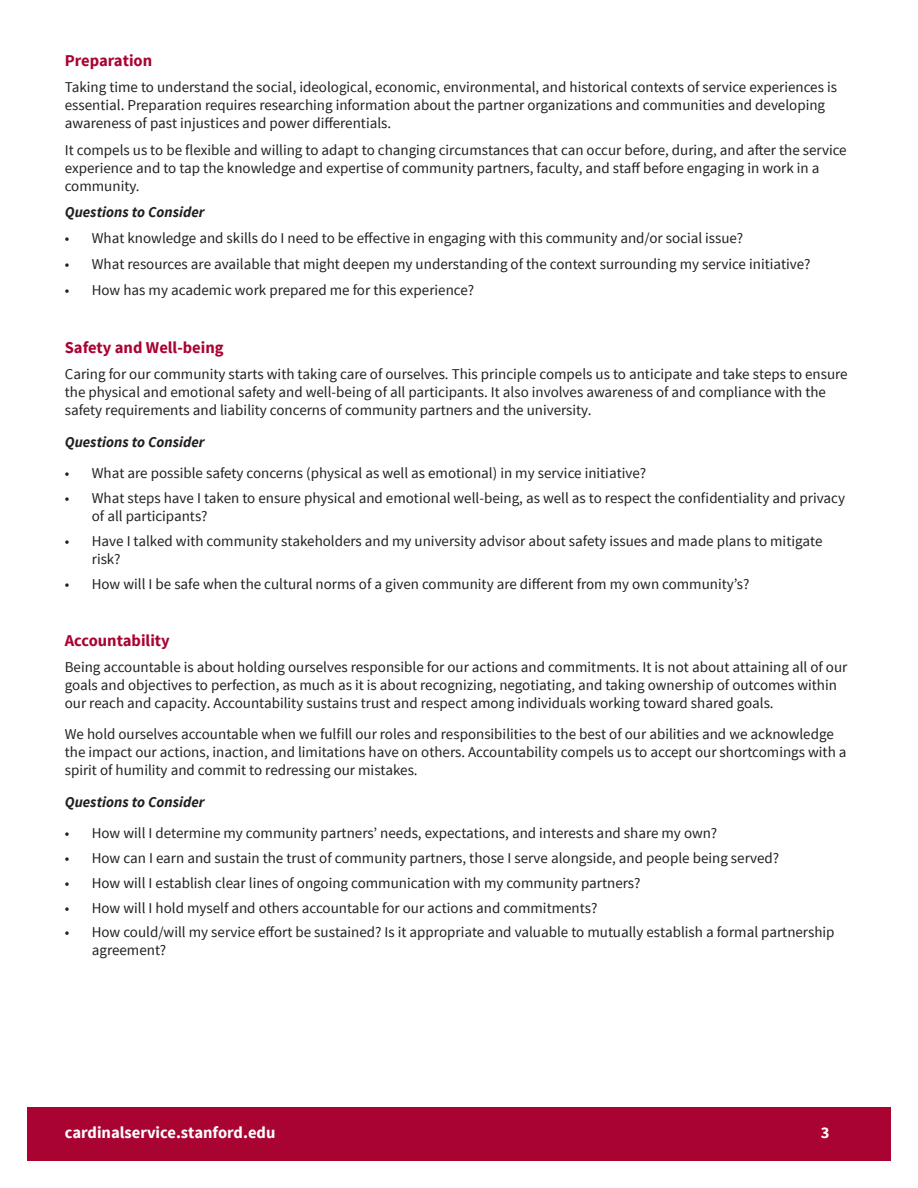
<style>
.page{position:relative;width:918px;height:1188px;background:#fff}
.page>*{position:absolute;margin:0;border:0;box-sizing:border-box;transform-origin:0 0}
.Body_Copy{font:700 16.5px "Source Sans Pro";color:#a90332}
.t1{font:700 16.5px "Source Sans Pro";color:#fff}
.Body_Copy-2{font:15px/18px "Source Sans Pro";color:#231f20}
.Body_Copy-3{font:italic 700 15px "Source Sans Pro";color:#231f20}
</style>
<div class="page">
<div style="left:27px;top:1107px;width:864px;height:54px;background:#a90332"></div>
<p class="Body_Copy" style="left:65px;top:50px;width:89px">Preparation</p>
<p class="Body_Copy-2" style="left:65px;top:79px;width:774px">Taking time to understand the social, ideological, economic, environmental, and historical contexts of service experiences is essential. Preparation requires researching information about the partner organizations and communities and developing awareness of past injustices and power differentials.</p>
<p class="Body_Copy-2" style="left:65px;top:141px;width:783px">It compels us to be flexible and willing to adapt to changing circumstances that can occur before, during, and after the service experience and to tap the knowledge and expertise of community partners, faculty, and staff before engaging in work in a community.</p>
<p class="Body_Copy-3" style="left:65px;top:202px;width:141px">Questions to Consider</p>
<p class="Body_Copy-2" style="left:65px;top:229px;width:680px">• What knowledge and skills do I need to be effective in engaging with this community and/or social issue?</p>
<p class="Body_Copy-2" style="left:65px;top:255px;width:747px">• What resources are available that might deepen my understanding of the context surrounding my service initiative?</p>
<p class="Body_Copy-2" style="left:65px;top:281px;width:411px">• How has my academic work prepared me for this experience?</p>
<p class="Body_Copy" style="left:65px;top:337px;width:160px">Safety and Well-being</p>
<p class="Body_Copy-2" style="left:65px;top:366px;width:784px">Caring for our community starts with taking care of ourselves. This principle compels us to anticipate and take steps to ensure the physical and emotional safety and well-being of all participants. It also involves awareness of and compliance with the safety requirements and liability concerns of community partners and the university.</p>
<p class="Body_Copy-3" style="left:65px;top:432px;width:141px">Questions to Consider</p>
<p class="Body_Copy-2" style="left:65px;top:465px;width:583px">• What are possible safety concerns (physical as well as emotional) in my service initiative?</p>
<p class="Body_Copy-2" style="left:92px;top:489px;width:755px;text-indent:-27px">• What steps have I taken to ensure physical and emotional well-being, as well as to respect the confidentiality and privacy of all participants?</p>
<p class="Body_Copy-2" style="left:92px;top:532px;width:732px;text-indent:-27px">• Have I talked with community stakeholders and my university advisor about safety issues and made plans to mitigate risk?</p>
<p class="Body_Copy-2" style="left:65px;top:575px;width:686px">• How will I be safe when the cultural norms of a given community are different from my own community’s?</p>
<p class="Body_Copy" style="left:65px;top:630px;width:107px">Accountability</p>
<p class="Body_Copy-2" style="left:65px;top:658px;width:784px">Being accountable is about holding ourselves responsible for our actions and commitments. It is not about attaining all of our goals and objectives to perfection, as much as it is about recognizing, negotiating, and taking ownership of outcomes within our reach and capacity. Accountability sustains trust and respect among individuals working toward shared goals.</p>
<p class="Body_Copy-2" style="left:65px;top:726px;width:783px">We hold ourselves accountable when we fulfill our roles and responsibilities to the best of our abilities and we acknowledge the impact our actions, inaction, and limitations have on others. Accountability compels us to accept our shortcomings with a spirit of humility and commit to redressing our mistakes.</p>
<p class="Body_Copy-3" style="left:65px;top:792px;width:141px">Questions to Consider</p>
<p class="Body_Copy-2" style="left:65px;top:825px;width:654px">• How will I determine my community partners’ needs, expectations, and interests and share my own?</p>
<p class="Body_Copy-2" style="left:65px;top:849px;width:716px">• How can I earn and sustain the trust of community partners, those I serve alongside, and people being served?</p>
<p class="Body_Copy-2" style="left:65px;top:874px;width:577px">• How will I establish clear lines of ongoing communication with my community partners?</p>
<p class="Body_Copy-2" style="left:65px;top:899px;width:534px">• How will I hold myself and others accountable for our actions and commitments?</p>
<p class="Body_Copy-2" style="left:92px;top:924px;width:744px;text-indent:-27px">• How could/will my service effort be sustained? Is it appropriate and valuable to mutually establish a formal partnership agreement?</p>
<p class="t1" style="left:65px;top:1122px;width:212px">cardinalservice.stanford.edu</p>
<p class="t1" style="left:821px;top:1122px;width:10px">3</p>
</div>
